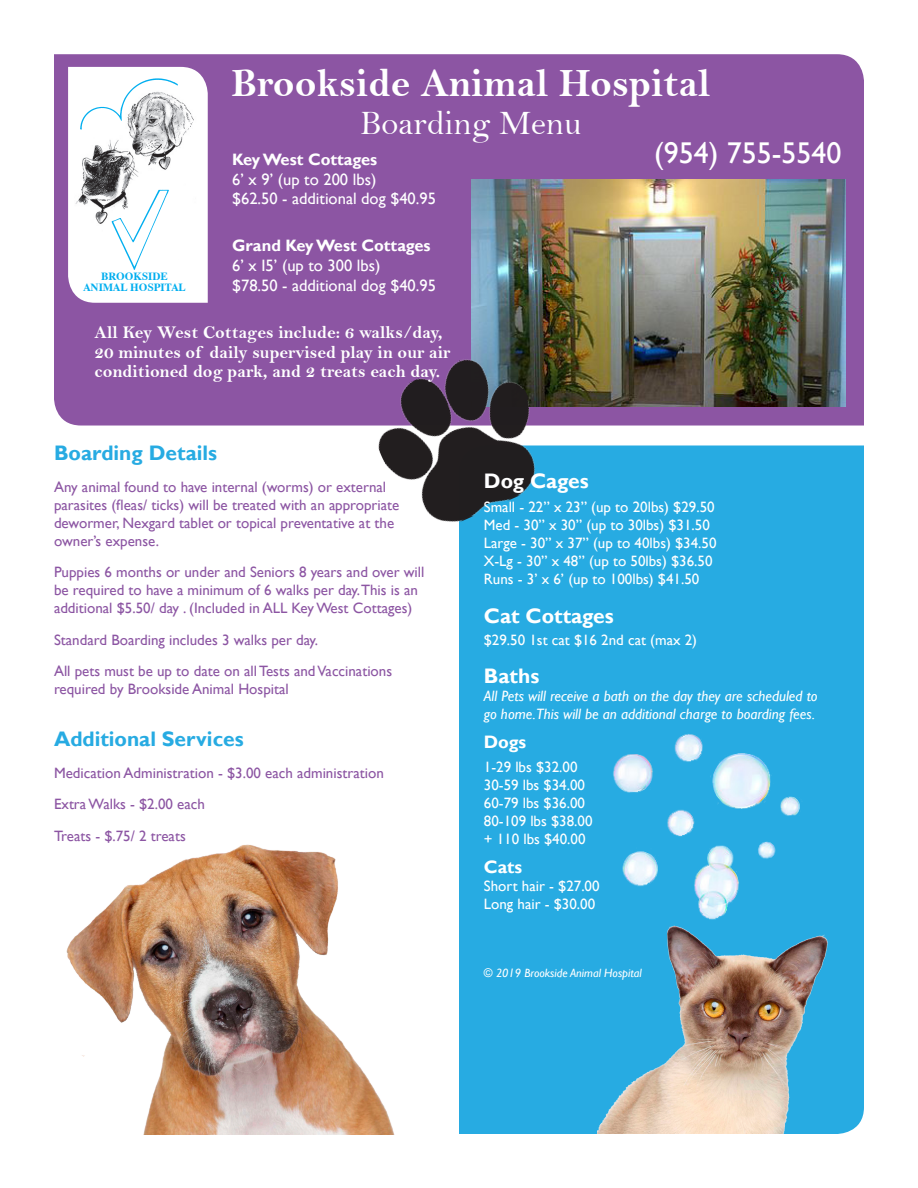
<style>
.page{position:relative;width:918px;height:1188px;background:#fff}
.page>*{position:absolute;margin:0;border:0;box-sizing:border-box;transform-origin:0 0}
.t1{font:40.5px "Bell MT Bold";color:#fff}
.t2{font:34.5px "Bell";color:#fff}
.t3{font:30px "Gill Sans";color:#fff}
.t4{font:700 21px "Gill Sans";color:#27abe2}
.t5{font:700 21px "Gill Sans";color:#fff}
.t6{font:18px/19.5px "Bell MT Bold";color:#fff}
.t7{font:700 18px "Gill Sans";color:#fff}
.t8{font:16.5px/19.8px "Gill Sans";color:#fff}
.t9{font:700 16.5px "Gill Sans";color:#fff}
.t10{font:15px/18px "Gill Sans";color:#8c55a3}
.t11{font:15px/18px "Gill Sans";color:#fff}
.t12{font:italic 15px/18px "Gill Sans";color:#fff}
.t13{font:italic 12px "Gill Sans";color:#fff}
.t14{font:700 10.95px/10.9px "Dutch 801 BT";color:#00aeef;text-align:center}
</style>
<div class="page">
<div style="left:54px;top:54px;width:810px;height:372px;background:#8c55a3"></div>
<div style="left:459px;top:446px;width:405px;height:688px;background:#27abe2"></div>
<svg style="left:68px;top:67px;width:140px;height:236px"></svg>
<img style="left:74px;top:87px;width:127px;height:146px">
<img style="left:78px;top:73px;width:103px;height:199px">
<img style="left:598px;top:914px;width:248px;height:220px">
<img style="left:66px;top:844px;width:329px;height:291px">
<img style="left:471px;top:180px;width:375px;height:227px">
<img style="left:594px;top:718px;width:220px;height:215px">
<img style="left:359px;top:341px;width:204px;height:199px">
<p class="t1" style="left:232px;top:59px;width:480px">Brookside Animal Hospital</p>
<p class="t2" style="left:360px;top:102px;width:223px">Boarding Menu</p>
<p class="t9" style="left:232px;top:149px;width:147px">Key West Cottages</p>
<p class="t3" style="left:654px;top:136px;width:189px">(954) 755-5540</p>
<p class="t8" style="left:232px;top:170px;width:205px">6’ x 9’ (up to 200 lbs)<br>$62.50 - additional dog $40.95</p>
<p class="t9" style="left:232px;top:236px;width:200px">Grand Key West Cottages</p>
<p class="t8" style="left:232px;top:256px;width:205px">6’ x I5’ (up to 300 lbs)<br>$78.50 - additional dog $40.95</p>
<p class="t6" style="left:94px;top:323px;width:358px">All Key West Cottages include: 6 walks/day,<br>20 minutes of daily supervised play in our air conditioned dog park, and 2 treats each day.</p>
<p class="t14" style="left:83px;top:271px;width:104px">BROOKSIDE<br>ANIMAL HOSPITAL</p>
<p class="t4" style="left:54px;top:440px;width:165px">Boarding Details</p>
<p class="t10" style="left:54px;top:478px;width:347px">Any animal found to have internal (worms) or external parasites (fleas/ ticks) will be treated with an appropriate dewormer, Nexgard tablet or topical preventative at the owner’s expense.</p>
<p class="t10" style="left:54px;top:563px;width:372px">Puppies 6 months or under and Seniors 8 years and over will be required to have a minimum of 6 walks per day.This is an additional $5.50/ day . (Included in ALL Key West Cottages)</p>
<p class="t10" style="left:54px;top:631px;width:266px">Standard Boarding includes 3 walks per day.</p>
<p class="t10" style="left:54px;top:662px;width:340px">All pets must be up to date on all Tests and Vaccinations required by Brookside Animal Hospital</p>
<p class="t4" style="left:54px;top:726px;width:191px">Additional Services</p>
<p class="t10" style="left:54px;top:764px;width:331px">Medication Administration - $3.00 each administration</p>
<p class="t10" style="left:54px;top:795px;width:152px">Extra Walks - $2.00 each</p>
<p class="t10" style="left:54px;top:827px;width:133px">Treats - $.75/ 2 treats</p>
<p class="t5" style="left:484px;top:468px;width:106px">Dog Cages</p>
<p class="t11" style="left:484px;top:499px;width:232px">Small - 22” x 23” (up to 20lbs) $29.50</p>
<p class="t11" style="left:484px;top:517px;width:228px">Med - 30” x 30” (up to 30lbs) $31.50</p>
<p class="t11" style="left:484px;top:535px;width:234px">Large - 30” x 37” (up to 40lbs) $34.50</p>
<p class="t11" style="left:484px;top:553px;width:230px">X-Lg - 30” x 48” (up to 50lbs) $36.50</p>
<p class="t11" style="left:484px;top:571px;width:217px">Runs - 3’ x 6’ (up to 100lbs) $41.50</p>
<p class="t5" style="left:484px;top:603px;width:131px">Cat Cottages</p>
<p class="t11" style="left:484px;top:631px;width:215px">$29.50 1st cat $16 2nd cat (max 2)</p>
<p class="t5" style="left:484px;top:664px;width:57px">Baths</p>
<p class="t12" style="left:484px;top:687px;width:335px">All Pets will receive a bath on the day they are scheduled to go home.This will be an additional charge to boarding fees.</p>
<p class="t7" style="left:484px;top:731px;width:44px">Dogs</p>
<p class="t11" style="left:484px;top:759px;width:95px">1-29 lbs $32.00</p>
<p class="t11" style="left:484px;top:777px;width:103px">30-59 lbs $34.00</p>
<p class="t11" style="left:484px;top:795px;width:103px">60-79 lbs $36.00</p>
<p class="t11" style="left:484px;top:813px;width:110px">80-109 lbs $38.00</p>
<p class="t11" style="left:484px;top:831px;width:103px">+ 110 lbs $40.00</p>
<p class="t7" style="left:484px;top:856px;width:40px">Cats</p>
<p class="t11" style="left:484px;top:877px;width:117px">Short hair - $27.00<br>Long hair - $30.00</p>
<p class="t13" style="left:484px;top:966px;width:159px">© 2019 Brookside Animal Hospital</p>
</div>
